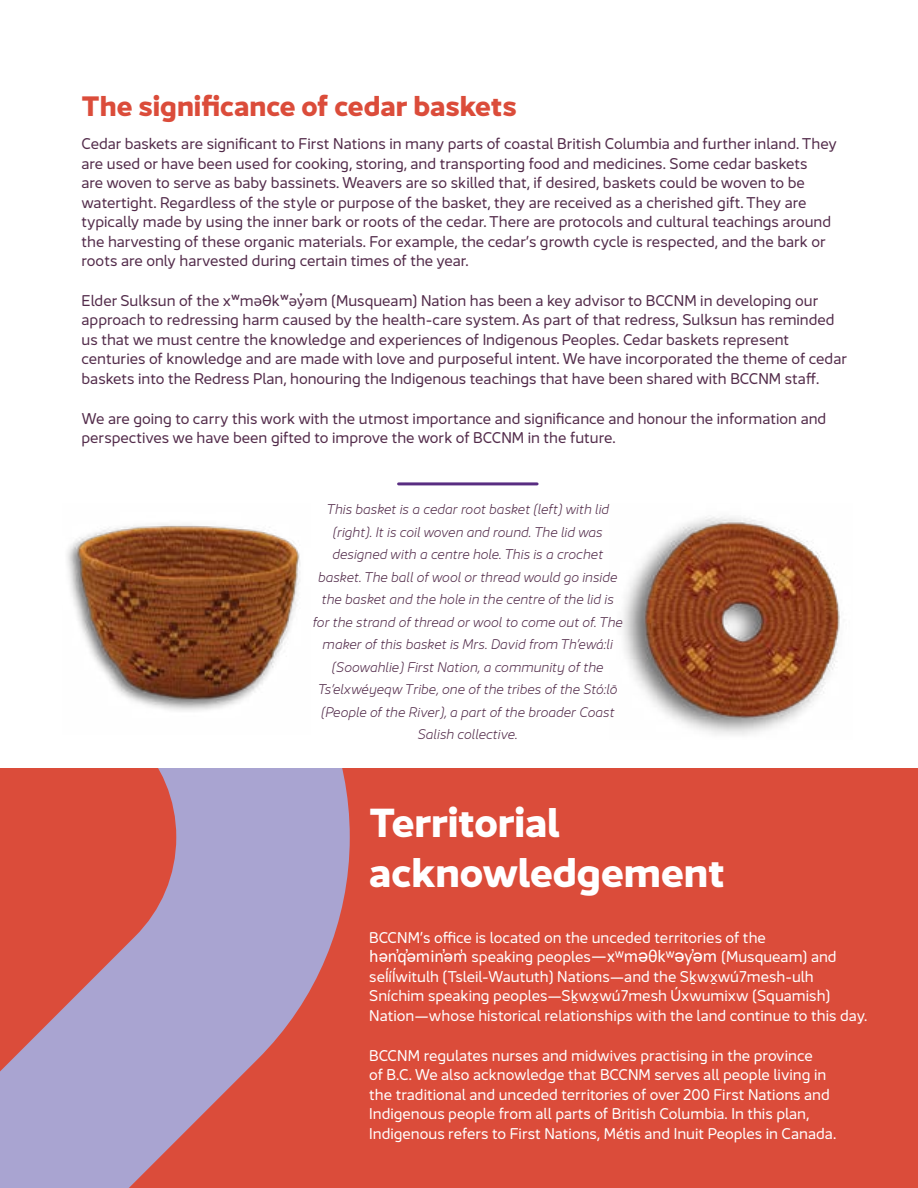
<style>
.page{position:relative;width:918px;height:1188px;background:#fff}
.page>*{position:absolute;margin:0;border:0;box-sizing:border-box;transform-origin:0 0}
.t1{font:700 39px/49.5px "Jano Sans Pro";letter-spacing:-.01em;color:#fff}
.t2{font:700 27px "Jano Sans Pro";color:#db4c3a}
.t3{font:15px/19.5px "Jano Sans Pro";color:#522b4a}
.t4{font:15px/19.5px "Jano Sans Pro";color:#fff}
.t5{font:italic 300 13.5px/22.5px "Jano Sans Pro";color:#522b4a;text-align:center}
.s1{font-family:"Calibri";font-size:18px}
.s2{font-family:"Arial";font-size:16.5px}
.s3{font-family:"Arial";font-size:18px}
</style>
<div class="page">
<div style="left:0;top:769px;width:918px;height:419px;background:#db4c3a"></div>
<svg style="left:0;top:769px;width:350px;height:419px;fill:#a9a4d1"></svg>
<img style="left:67px;top:524px;width:233px;height:187px">
<hr style="left:399px;top:482px;width:138px;height:3px;background:#592d82">
<img style="left:622px;top:517px;width:218px;height:218px">
<h2 class="t2" style="left:82px;top:83px;width:437px">The significance of cedar baskets</h2>
<p class="t3" style="left:82px;top:133px;width:757px">Cedar baskets are significant to First Nations in many parts of coastal British Columbia and further inland. They are used or have been used for cooking, storing, and transporting food and medicines. Some cedar baskets<br>are woven to serve as baby bassinets. Weavers are so skilled that, if desired, baskets could be woven to be watertight. Regardless of the style or purpose of the basket, they are received as a cherished gift. They are typically made by using the inner bark or roots of the cedar. There are protocols and cultural teachings around the harvesting of these organic materials. For example, the cedar’s growth cycle is respected, and the bark or roots are only harvested during certain times of the year.</p>
<p class="t3" style="left:82px;top:289px;width:767px">Elder Sulksun of the x<span class="s1">ʷ</span>məθk<span class="s1">ʷ</span>əy<span class="s1">̓</span>əm (Musqueam) Nation has been a key advisor to BCCNM in developing our approach to redressing harm caused by the health-care system. As part of that redress, Sulksun has reminded us that we must centre the knowledge and experiences of Indigenous Peoples. Cedar baskets represent centuries of knowledge and are made with love and purposeful intent. We have incorporated the theme of cedar baskets into the Redress Plan, honouring the Indigenous teachings that have been shared with BCCNM staff.</p>
<p class="t3" style="left:82px;top:407px;width:746px">We are going to carry this work with the utmost importance and significance and honour the information and perspectives we have been gifted to improve the work of BCCNM in the future.</p>
<p class="t5" style="left:313px;top:497px;width:312px">This basket is a cedar root basket (left) with lid (right). It is coil woven and round. The lid was designed with a centre hole. This is a crochet basket. The ball of wool or thread would go inside the basket and the hole in the centre of the lid is for the strand of thread or wool to come out of. The maker of this basket is Mrs. David from Th’ewá:li (Soowahlie) First Nation, a community of the Ts’elxwéyeqw Tribe, one of the tribes of the Stó:lō (People of the River), a part of the broader Coast Salish collective.</p>
<h1 class="t1" style="left:369px;top:794px;width:357px">Territorial acknowledgement</h1>
<p class="t4" style="left:369px;top:927px;width:500px">BCCNM’s office is located on the unceded territories of the<br><span class="s1">h</span><span class="s2">ə</span><span class="s1">n</span><span class="s3">̓</span><span class="s1">q</span><span class="s3">̓</span><span class="s2">ə</span><span class="s1">min</span><span class="s2">ə</span><span class="s3">̓</span> <span class="s1">m</span> speaking peoples<span class="s1">—x</span><span class="s3">ʷ</span><span class="s1">m</span><span class="s3">ə</span><span class="s1">θk</span><span class="s3">ʷə</span><span class="s1">y</span><span class="s3">̓ə</span><span class="s1">m</span> (Musqueam) and seÍíÍwitulh (Tsleil-Waututh) Nations—and the Sḵwx̱wú7mesh-ulh Sníchim speaking peoples—Sḵwx̱wú7mesh Úxwumixw (Squamish)<br>Nation—whose historical relationships with the land continue to this day.</p>
<p class="t4" style="left:369px;top:1044px;width:468px">BCCNM regulates nurses and midwives practising in the province<br>of B.C. We also acknowledge that BCCNM serves all people living in the traditional and unceded territories of over 200 First Nations and Indigenous people from all parts of British Columbia. In this plan, Indigenous refers to First Nations, Métis and Inuit Peoples in Canada.</p>
</div>
